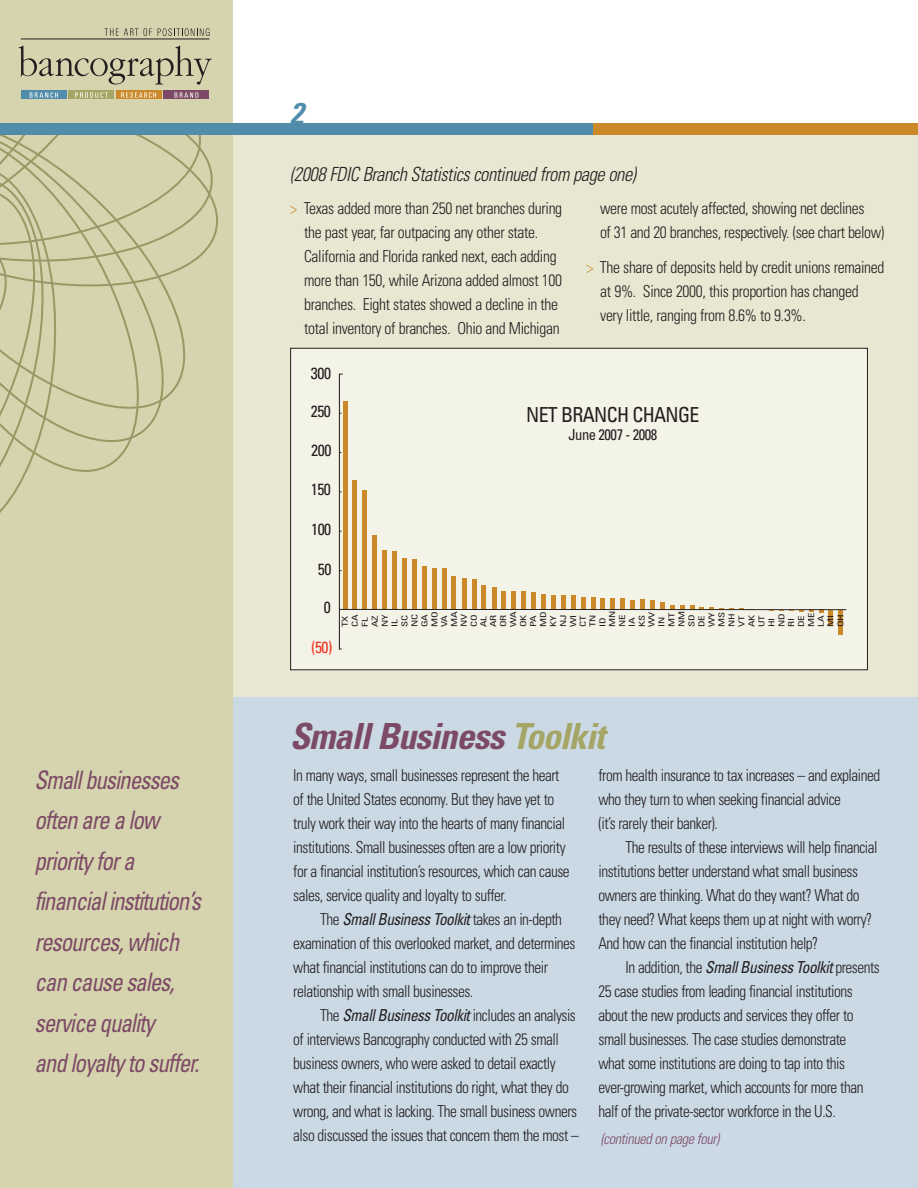
<style>
.page{position:relative;width:918px;height:1188px;background:#fff}
.page>*{position:absolute;margin:0;border:0;box-sizing:border-box;transform-origin:0 0}
.t1{font:italic 700 condensed 36px "Univers";letter-spacing:-.025em;color:#7c4a66}
.t2{font:italic 700 condensed 30px "Univers";color:#518daa}
.t3{font:italic condensed 25.5px/40.5px "Univers";letter-spacing:-.045em;color:#7c4a66;scale:.9 1}
.t4{font:condensed 20.7px "Univers";letter-spacing:-.03em;color:#231f20;scale:.95 1}
.t5{font:italic 300 condensed 19.5px "Univers";letter-spacing:-.02em;color:#231f20;scale:.95 1}
.t6{font:300 condensed 16.5px/24px "Univers";letter-spacing:-.03em;color:#231f20;scale:.93 1}
.t7{font:300 condensed 16.5px/24px "Univers";letter-spacing:-.03em;color:#231f20;scale:.95 1}
.t8{font:condensed 16.2px "Univers";letter-spacing:-.03em;color:#231f20}
.t9{font:condensed 16.2px "Univers";color:#ef3522}
.t10{font:condensed 15.3px "Univers";letter-spacing:-.03em;color:#231f20;scale:.95 1}
.t11{font:italic 300 condensed 15px "Univers";letter-spacing:-.02em;color:#7c4a66;scale:.95 1}
.t12{font:condensed 8.1px/9.9px "Univers";letter-spacing:-.03em;color:#231f20;scale:1.34 1}
.s1{color:#cb8929}
.s2{color:#a5a565}
.s3{font-weight:400;font-style:italic}
</style>
<div class="page">
<div style="left:221px;top:635px;width:697px;height:553px;background:#cbd9e5"></div>
<div style="left:221px;top:131px;width:697px;height:566px;background:#e8e8d2"></div>
<div style="left:0;top:0;width:233px;height:1188px;background:#d6d4ae"></div>
<svg style="left:19px;top:46px;width:193px;height:39px"></svg>
<div style="left:164px;top:91px;width:45px;height:8px;background:#7c4a66"></div>
<div style="left:116px;top:91px;width:46px;height:8px;background:#cb8929"></div>
<div style="left:69px;top:91px;width:45px;height:8px;background:#a5a565"></div>
<div style="left:21px;top:91px;width:46px;height:8px;background:#518daa"></div>
<svg style="left:175px;top:92px;width:23px;height:6px"></svg>
<svg style="left:121px;top:92px;width:35px;height:6px"></svg>
<svg style="left:75px;top:92px;width:33px;height:6px"></svg>
<svg style="left:30px;top:92px;width:28px;height:6px"></svg>
<svg style="left:104px;top:28px;width:48px;height:8px"></svg>
<hr style="left:21px;top:39px;width:188px;height:1px;background:#231f20">
<svg style="left:158px;top:28px;width:52px;height:8px"></svg>
<div style="left:0;top:124px;width:918px;height:11px;background:#518daa"></div>
<div style="left:593px;top:124px;width:325px;height:11px;background:#cb8929"></div>
<svg style="left:0;top:135px;width:218px;height:378px"></svg>
<div style="left:291px;top:348px;width:576px;height:322px;background:#f4f3e8"></div>
<svg style="left:339px;top:610px;width:3px;height:40px"></svg>
<svg style="left:769px;top:610px;width:44px;height:2px"></svg>
<svg style="left:819px;top:610px;width:4px;height:3px"></svg>
<hr style="left:829px;top:610px;width:4px;height:16px;background:#cb8929">
<hr style="left:839px;top:610px;width:4px;height:24px;background:#cb8929">
<svg style="left:339px;top:373px;width:508px;height:237px"></svg>
<h3 class="t3" style="left:34px;top:762px;width:187px">Small businesses often are a low priority for a financial institution’s resources, which can cause sales, service quality<br>and loyalty to suffer.</h3>
<h2 class="t2" style="left:290px;top:103px;width:15px">2</h2>
<p class="t5" style="left:290px;top:167px;width:366px">(2008 FDIC Branch Statistics continued from page one)</p>
<p class="t7" style="left:304px;top:198px;width:273px;text-indent:-14px"><span class="s1">&gt;</span> Texas added more than 250 net branches during the past year, far outpacing any other state.<br>California and Florida ranked next, each adding more than 150, while Arizona added almost 100 branches. Eight states showed a decline in the total inventory of branches. Ohio and Michigan</p>
<p class="t7" style="left:600px;top:198px;width:301px">were most acutely affected, showing net declines<br>of 31 and 20 branches, respectively. (see chart below)</p>
<p class="t7" style="left:600px;top:257px;width:301px;text-indent:-14px"><span class="s1">&gt;</span> The share of deposits held by credit unions remained at 9%. Since 2000, this proportion has changed very little, ranging from 8.6% to 9.3%.</p>
<p class="t8" style="left:311px;top:367px;width:22px">300</p>
<p class="t8" style="left:311px;top:405px;width:22px">250</p>
<p class="t8" style="left:311px;top:445px;width:22px">200</p>
<p class="t8" style="left:311px;top:484px;width:22px">150</p>
<p class="t8" style="left:311px;top:523px;width:22px">100</p>
<p class="t8" style="left:318px;top:563px;width:15px">50</p>
<p class="t8" style="left:324px;top:602px;width:9px">0</p>
<p class="t9" style="left:311px;top:642px;width:23px">(50)</p>
<p class="t4" style="left:526px;top:407px;width:184px">NET BRANCH CHANGE</p>
<p class="t10" style="left:568px;top:429px;width:95px">June 2007 - 2008</p>
<p class="t12" style="left:341px;top:627px;width:13px;rotate:-90deg">TX<br>CA<br>FL<br>AZ<br>NY<br>IL<br>SC<br>NC<br>GA<br>MO<br>VA<br>MA<br>NV<br>CO<br>AL<br>AR<br>OR<br>WA<br>OK<br>PA<br>MD<br>KY<br>NJ<br>WI<br>CT<br>TN<br>ID<br>MN<br>NE<br>IA<br>KS<br>WV<br>IN<br>MT<br>NM<br>SD<br>DE<br>WY<br>MS<br>NH<br>VT<br>AK<br>UT<br>HI<br>ND<br>RI<br>DE<br>ME<br>LA<br>MI<br>OH</p>
<h1 class="t1" style="left:290px;top:723px;width:316px">Small Business <span class="s2">Toolkit</span></h1>
<p class="t6" style="left:293px;top:765px;width:299px">In many ways, small businesses represent the heart of the United States economy. But they have yet to truly work their way into the hearts of many financial institutions. Small businesses often are a low priority for a financial institution’s resources, which can cause sales, service quality and loyalty to suffer.</p>
<p class="t6" style="left:293px;top:909px;width:305px;text-indent:27px">The <span class="s3">Small Business Toolkit</span> takes an in-depth examination of this overlooked market, and determines what financial institutions can do to improve their relationship with small businesses.</p>
<p class="t6" style="left:293px;top:1005px;width:308px;text-indent:27px">The <span class="s3">Small Business Toolkit</span> includes an analysis of interviews Bancography conducted with 25 small business owners, who were asked to detail exactly what their financial institutions do right, what they do wrong, and what is lacking. The small business owners also discussed the issues that concern them the most –</p>
<p class="t6" style="left:599px;top:765px;width:304px">from health insurance to tax increases – and explained who they turn to when seeking financial advice<br>(it’s rarely their banker).</p>
<p class="t6" style="left:599px;top:837px;width:302px;text-indent:27px">The results of these interviews will help financial institutions better understand what small business owners are thinking. What do they want? What do they need? What keeps them up at night with worry?<br>And how can the financial institution help?</p>
<p class="t6" style="left:599px;top:957px;width:304px;text-indent:27px">In addition, the <span class="s3">Small Business Toolkit</span> presents 25 case studies from leading financial institutions about the new products and services they offer to small businesses. The case studies demonstrate<br>what some institutions are doing to tap into this ever-growing market, which accounts for more than half of the private-sector workforce in the U.S.</p>
<p class="t11" style="left:601px;top:1133px;width:126px">(continued on page four)</p>
</div>
